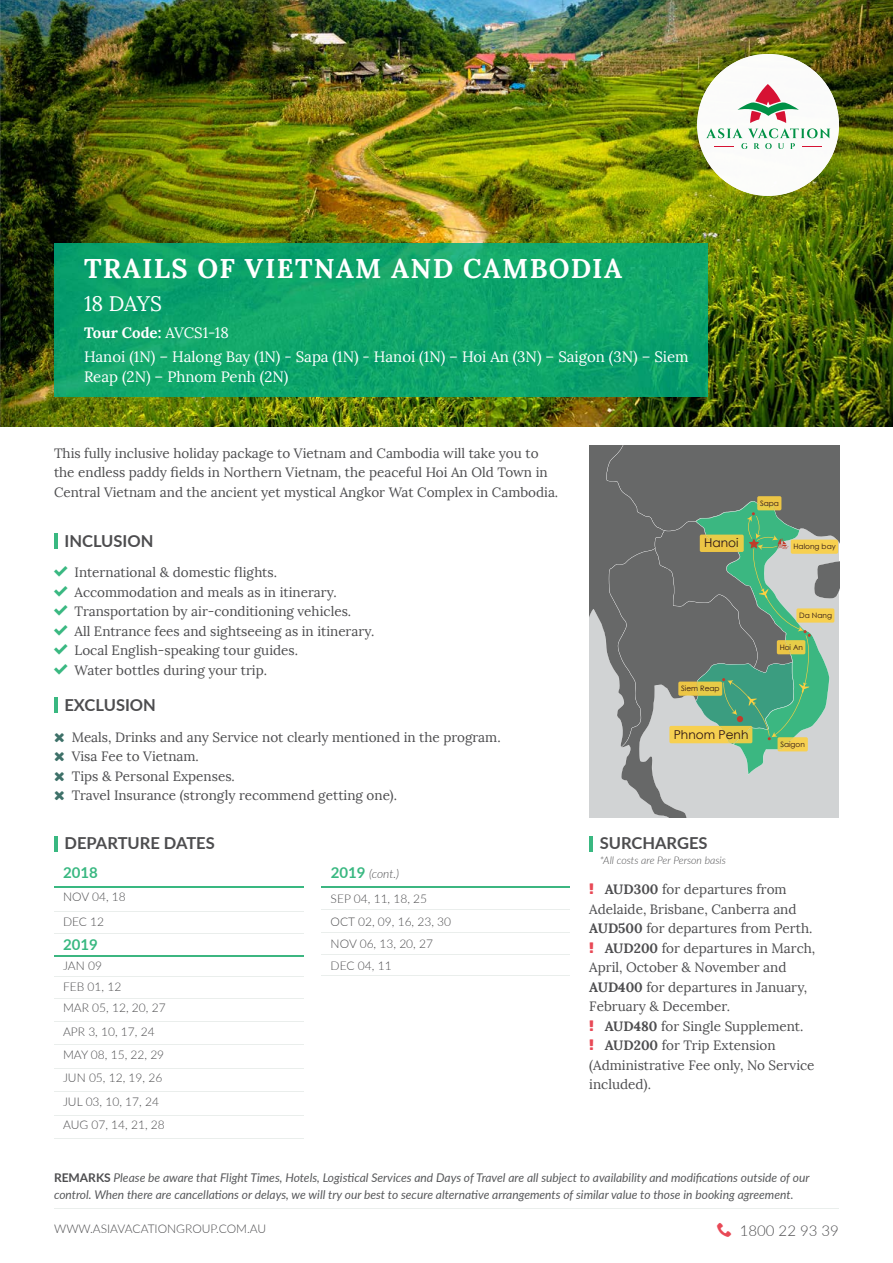
<style>
.page{position:relative;width:893px;height:1263px;background:#fff}
.page>*{position:absolute;margin:0;border:0;box-sizing:border-box;transform-origin:0 0}
.t1{font:700 27px "Lora";letter-spacing:.05em;color:#fff}
.t2{font:21px "Lora";letter-spacing:-.01em;color:#fff}
.t3{font:700 16.5px "Lato";color:#4d4d4f}
.t4{font:15px/24.8px "Lora";color:#fff}
.t5{font:300 15px "Lato";color:#4d4d4f}
.t6{font:700 15px "Lato";color:#39b881}
.t7{font:13.5px/19.5px "Lora";color:#4d4d4f}
.t8{font:12.15px "Century Gothic";color:#2b1214}
.t9{font:italic 12px/16.5px "Lato";color:#58595b}
.t10{font:300 12px/23.4px "Lato";color:#4d4d4f}
.t11{font:italic 300 10.5px "Lato";color:#4d4d4f}
.t12{font:7.35px "Century Gothic";color:#2b1214}
.s1{font-weight:700}
.s2{color:#39b881}
.s3{font-weight:700;font-size:15px;color:#39b881}
.s4{font-style:italic}
.s5{font-weight:700;font-style:normal;color:#4d4d4f}
.s6{color:#e84956}
</style>
<div class="page">
<img style="left:0;top:0;width:893px;height:427px">
<svg style="left:589px;top:445px;width:250px;height:373px;background:#89988a"></svg>
<hr style="left:54px;top:1208px;width:785px;height:1px;background:#eaeeec">
<img style="left:55px;top:244px;width:653px;height:153px">
<hr style="left:54px;top:534px;width:3px;height:15px;background:#39b881">
<hr style="left:54px;top:836px;width:3px;height:16px;background:#39b881">
<hr style="left:54px;top:697px;width:3px;height:16px;background:#39b881">
<hr style="left:589px;top:836px;width:3px;height:16px;background:#39b881">
<hr style="left:54px;top:911px;width:249px;height:1px;background:#eaeeec">
<hr style="left:54px;top:933px;width:249px;height:1px;background:#eaeeec">
<hr style="left:54px;top:976px;width:249px;height:1px;background:#eaeeec">
<hr style="left:54px;top:998px;width:249px;height:1px;background:#eaeeec">
<hr style="left:54px;top:1021px;width:249px;height:1px;background:#eaeeec">
<hr style="left:54px;top:1044px;width:249px;height:1px;background:#eaeeec">
<hr style="left:54px;top:1068px;width:249px;height:1px;background:#eaeeec">
<hr style="left:54px;top:1091px;width:249px;height:1px;background:#eaeeec">
<hr style="left:54px;top:1115px;width:249px;height:1px;background:#eaeeec">
<hr style="left:54px;top:1138px;width:249px;height:1px;background:#eaeeec">
<hr style="left:54px;top:886px;width:249px;height:2px;background:#39b881">
<hr style="left:54px;top:955px;width:249px;height:1px;background:#3cb681">
<hr style="left:322px;top:909px;width:248px;height:1px;background:#eaeeec">
<hr style="left:322px;top:932px;width:248px;height:1px;background:#eaeeec">
<hr style="left:322px;top:954px;width:248px;height:1px;background:#eaeeec">
<hr style="left:322px;top:975px;width:248px;height:1px;background:#eaeeec">
<hr style="left:322px;top:886px;width:248px;height:2px;background:#3cb681">
<img style="left:697px;top:54px;width:142px;height:142px;border-radius:71px">
<svg style="left:706px;top:84px;width:124px;height:65px"></svg>
<h1 class="t1" style="left:84px;top:251px;width:540px">TRAILS OF VIETNAM AND CAMBODIA</h1>
<h2 class="t2" style="left:84px;top:291px;width:79px">18 DAYS</h2>
<p class="t4" style="left:84px;top:320px;width:606px"><span class="s1">Tour Code:</span> AVCS1-18<br>Hanoi (1N) – Halong Bay (1N) - Sapa (1N) - Hanoi (1N) – Hoi An (3N) – Saigon (3N) – Siem</p>
<p class="t4" style="left:84px;top:364px;width:206px">Reap (2N) – Phnom Penh (2N)</p>
<p class="t7" style="left:54px;top:443px;width:506px">This fully inclusive holiday package to Vietnam and Cambodia will take you to the endless paddy fields in Northern Vietnam, the peaceful Hoi An Old Town in<br>Central Vietnam and the ancient yet mystical Angkor Wat Complex in Cambodia.</p>
<p class="t3" style="left:64px;top:529px;width:90px">INCLUSION</p>
<p class="t7" style="left:54px;top:563px;width:225px"><span class="s2">▼</span> International &amp; domestic flights.</p>
<p class="t7" style="left:54px;top:582px;width:284px"><span class="s2">▼</span> Accommodation and meals as in itinerary.</p>
<p class="t7" style="left:54px;top:601px;width:299px"><span class="s2">▼</span> Transportation by air-conditioning vehicles.</p>
<p class="t7" style="left:54px;top:621px;width:322px"><span class="s2">▼</span> All Entrance fees and sightseeing as in itinerary.</p>
<p class="t7" style="left:54px;top:640px;width:246px"><span class="s2">▼</span> Local English-speaking tour guides.</p>
<p class="t7" style="left:54px;top:660px;width:215px"><span class="s2">▼</span> Water bottles during your trip.</p>
<p class="t3" style="left:64px;top:692px;width:93px">EXCLUSION</p>
<p class="t7" style="left:72px;top:727px;width:430px">Meals, Drinks and any Service not clearly mentioned in the program.<br>Visa Fee to Vietnam.<br>Tips &amp; Personal Expenses.<br>Travel Insurance (strongly recommend getting one).</p>
<p class="t8" style="left:704px;top:535px;width:36px">Hanoi</p>
<p class="t12" style="left:760px;top:499px;width:20px">Sapa</p>
<p class="t12" style="left:794px;top:542px;width:44px">Halong bay</p>
<p class="t12" style="left:681px;top:684px;width:40px">Siem Reap</p>
<p class="t8" style="left:674px;top:727px;width:76px">Phnom Penh</p>
<p class="t12" style="left:799px;top:611px;width:34px">Da Nang</p>
<p class="t12" style="left:780px;top:643px;width:25px">Hoi An</p>
<p class="t12" style="left:780px;top:740px;width:26px">Saigon</p>
<p class="t3" style="left:64px;top:831px;width:152px">DEPARTURE DATES</p>
<p class="t3" style="left:600px;top:831px;width:109px">SURCHARGES</p>
<p class="t11" style="left:600px;top:853px;width:127px">*All costs are Per Person basis</p>
<p class="t6" style="left:63px;top:861px;width:36px">2018</p>
<p class="t10" style="left:63px;top:884px;width:64px;line-height:24.6px">NOV 04, 18<br>DEC 12</p>
<p class="t6" style="left:63px;top:933px;width:36px">2019</p>
<p class="t10" style="left:63px;top:954px;width:104px;line-height:21.1px">JAN 09<br>FEB 01, 12<br>MAR 05, 12, 20, 27</p>
<p class="t10" style="left:63px;top:1019px;width:103px">APR 3, 10, 17, 24<br>MAY 08, 15, 22, 29<br>JUN 05, 12, 19, 26<br>JUL 03, 10, 17, 24<br>AUG 07, 14, 21, 28</p>
<p class="t10" style="left:331px;top:861px;width:98px;line-height:24.6px"><span class="s3">2019</span> <span class="s4">(cont.)<br></span>SEP 04, 11, 18, 25</p>
<p class="t10" style="left:331px;top:910px;width:122px;line-height:22.2px">OCT 02, 09, 16, 23, 30<br>NOV 06, 13, 20, 27<br>DEC 04, 11</p>
<p class="t7" style="left:605px;top:880px;width:183px"><span class="s1">AUD300</span> for departures from</p>
<p class="t7" style="left:589px;top:899px;width:209px">Adelaide, Brisbane, Canberra and</p>
<p class="t7" style="left:589px;top:919px;width:225px"><span class="s1">AUD500</span> for departures from Perth.</p>
<p class="t7" style="left:605px;top:938px;width:212px"><span class="s1">AUD200</span> for departures in March,</p>
<p class="t7" style="left:589px;top:958px;width:199px">April, October &amp; November and</p>
<p class="t7" style="left:589px;top:977px;width:219px"><span class="s1">AUD400</span> for departures in January,</p>
<p class="t7" style="left:589px;top:997px;width:142px">February &amp; December.</p>
<p class="t7" style="left:605px;top:1016px;width:200px"><span class="s1">AUD480</span> for Single Supplement.</p>
<p class="t7" style="left:605px;top:1036px;width:172px"><span class="s1">AUD200</span> for Trip Extension</p>
<p class="t7" style="left:589px;top:1055px;width:227px">(Administrative Fee only, No Service</p>
<p class="t7" style="left:589px;top:1075px;width:63px">included).</p>
<p class="t9" style="left:54px;top:1169px;width:757px"><span class="s5">REMARKS</span> Please be aware that Flight Times, Hotels, Logistical Services and Days of Travel are all subject to availability and modifications outside of our control. When there are cancellations or delays, we will try our best to secure alternative arrangements of similar value to those in booking agreement.</p>
<p class="t10" style="left:54px;top:1217px;width:214px">WWW.ASIAVACATIONGROUP.COM.AU</p>
<p class="t5" style="left:717px;top:1220px;width:123px"><span class="s6">□■</span> 1800 22 93 39</p>
</div>
